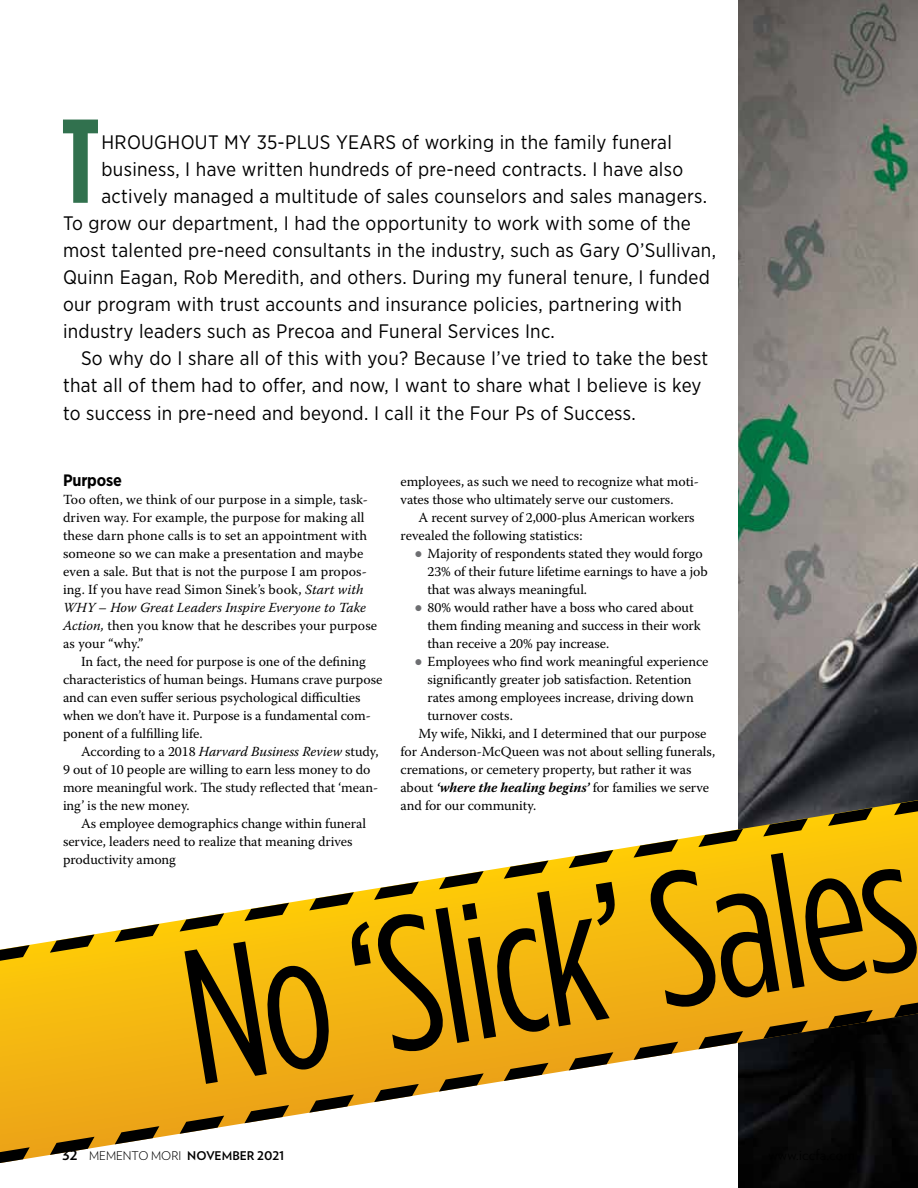
<style>
.page{position:relative;width:918px;height:1188px;background:#fff}
.page>*{position:absolute;margin:0;border:0;box-sizing:border-box;transform-origin:0 0}
.t1{font:191.7px "Gotham Condensed";color:#000}
.t2{font:700 118.95px "Gotham Condensed";color:#31714e}
.t3{font:19.5px "Gotham Narrow";letter-spacing:.015em;color:#000}
.t4{font:700 16.5px "Gotham Narrow";letter-spacing:-.01em;color:#000}
.t5{font:13.8px/18px "Warnock Pro";letter-spacing:-.005em;color:#000}
.t6{font:700 12px "Verlag";color:#000}
.s1{font-style:italic}
.s2{font-family:"Minion Pro";font-size:22.5px;color:#6d6e71}
.s3{font-weight:700;font-style:italic}
.s4{font-size:13.5px}
.s5{font-weight:300}
</style>
<div class="page">
<img style="left:738px;top:0;width:180px;height:1188px">
<svg style="left:0;top:800px;width:918px;height:363px"></svg>
<svg style="left:0;top:1147px;width:30px;height:16px"></svg>
<svg style="left:50px;top:1137px;width:45px;height:18px"></svg>
<svg style="left:115px;top:1126px;width:44px;height:18px"></svg>
<svg style="left:180px;top:1116px;width:44px;height:18px"></svg>
<svg style="left:244px;top:1105px;width:45px;height:18px"></svg>
<svg style="left:309px;top:1094px;width:45px;height:19px"></svg>
<svg style="left:374px;top:1084px;width:45px;height:18px"></svg>
<svg style="left:439px;top:1073px;width:45px;height:19px"></svg>
<svg style="left:504px;top:1063px;width:45px;height:18px"></svg>
<svg style="left:569px;top:1052px;width:44px;height:18px"></svg>
<svg style="left:634px;top:1042px;width:44px;height:18px"></svg>
<svg style="left:698px;top:1031px;width:45px;height:18px"></svg>
<svg style="left:763px;top:1021px;width:45px;height:18px"></svg>
<svg style="left:828px;top:1010px;width:45px;height:18px"></svg>
<svg style="left:894px;top:1003px;width:24px;height:14px"></svg>
<svg style="left:0;top:945px;width:30px;height:16px"></svg>
<svg style="left:50px;top:934px;width:45px;height:19px"></svg>
<svg style="left:115px;top:924px;width:44px;height:18px"></svg>
<svg style="left:180px;top:913px;width:44px;height:19px"></svg>
<svg style="left:244px;top:903px;width:45px;height:18px"></svg>
<svg style="left:309px;top:892px;width:45px;height:18px"></svg>
<svg style="left:374px;top:882px;width:45px;height:18px"></svg>
<svg style="left:439px;top:871px;width:45px;height:18px"></svg>
<svg style="left:504px;top:861px;width:45px;height:18px"></svg>
<svg style="left:569px;top:850px;width:44px;height:18px"></svg>
<svg style="left:634px;top:839px;width:44px;height:19px"></svg>
<svg style="left:698px;top:829px;width:45px;height:18px"></svg>
<svg style="left:763px;top:818px;width:45px;height:19px"></svg>
<svg style="left:828px;top:808px;width:45px;height:18px"></svg>
<svg style="left:894px;top:800px;width:24px;height:15px"></svg>
<h2 class="t2" style="left:61px;top:91px;width:40px">T</h2>
<h3 class="t3" style="left:102px;top:130px;width:572px">HROUGHOUT MY 35-PLUS YEARS of working in the family funeral</h3>
<h3 class="t3" style="left:102px;top:157px;width:583px">business, I have written hundreds of pre-need contracts. I have also</h3>
<h3 class="t3" style="left:102px;top:184px;width:607px">actively managed a multitude of sales counselors and sales managers.</h3>
<h3 class="t3" style="left:63px;top:211px;width:629px">To grow our department, I had the opportunity to work with some of the</h3>
<h3 class="t3" style="left:63px;top:238px;width:654px">most talented pre-need consultants in the industry, such as Gary O’Sullivan,</h3>
<h3 class="t3" style="left:63px;top:265px;width:648px">Quinn Eagan, Rob Meredith, and others. During my funeral tenure, I funded</h3>
<h3 class="t3" style="left:63px;top:292px;width:621px">our program with trust accounts and insurance policies, partnering with</h3>
<h3 class="t3" style="left:63px;top:319px;width:493px">industry leaders such as Precoa and Funeral Services Inc.</h3>
<h3 class="t3" style="left:81px;top:346px;width:629px">So why do I share all of this with you? Because I’ve tried to take the best</h3>
<h3 class="t3" style="left:63px;top:373px;width:640px">that all of them had to offer, and now, I want to share what I believe is key</h3>
<h3 class="t3" style="left:63px;top:401px;width:574px">to success in pre-need and beyond. I call it the Four Ps of Success.</h3>
<p class="t4" style="left:63px;top:470px;width:60px">Purpose</p>
<p class="t5" style="left:63px;top:490px;width:316px">Too often, we think of our purpose in a simple, task&shy;driven way. For example, the purpose for making all these darn phone calls is to set an appointment with someone so we can make a presentation and maybe even a sale. But that is not the purpose I am propos&shy;ing. If you have read Simon Sinek’s book, <span class="s1">Start with WHY</span> – <span class="s1">How Great Leaders Inspire Everyone to Take Action,</span> then you know that he describes your purpose as your “why.”</p>
<p class="t5" style="left:63px;top:652px;width:321px;text-indent:18px">In fact, the need for purpose is one of the defining characteristics of human beings. Humans crave purpose and can even suffer serious psychological difficulties when we don’t have it. Purpose is a fundamental com&shy;ponent of a fulfilling life.</p>
<p class="t5" style="left:63px;top:742px;width:317px;text-indent:18px">According to a 2018 <span class="s1">Harvard Business Review</span> study, 9 out of 10 people are willing to earn less money to do more meaningful work. The study reflected that ‘mean&shy;ing’ is the new money.</p>
<p class="t5" style="left:63px;top:814px;width:304px;text-indent:18px">As employee demographics change within funeral service, leaders need to realize that meaning drives productivity among</p>
<p class="t5" style="left:401px;top:472px;width:300px">employees, as such we need to recognize what moti&shy;vates those who ultimately serve our customers.</p>
<p class="t5" style="left:401px;top:508px;width:296px;text-indent:18px">A recent survey of 2,000-plus American workers revealed the following statistics:</p>
<p class="t5" style="left:428px;top:544px;width:282px;text-indent:-14px"><span class="s2">•</span> Majority of respondents stated they would forgo<br>23% of their future lifetime earnings to have a job that was always meaningful.</p>
<p class="t5" style="left:428px;top:598px;width:275px;text-indent:-14px"><span class="s2">•</span> 80% would rather have a boss who cared about them finding meaning and success in their work than receive a 20% pay increase.</p>
<p class="t5" style="left:414px;top:652px;width:296px"><span class="s2">•</span> Employees who find work meaningful experience</p>
<p class="t5" style="left:428px;top:670px;width:266px">significantly greater job satisfaction. Retention</p>
<p class="t5" style="left:428px;top:688px;width:268px">rates among employees increase, driving down</p>
<p class="t5" style="left:428px;top:706px;width:87px">turnover costs.</p>
<p class="t5" style="left:418px;top:724px;width:290px">My wife, Nikki, and I determined that our purpose</p>
<p class="t5" style="left:401px;top:742px;width:316px">for Anderson-McQueen was not about selling funerals,</p>
<p class="t5" style="left:401px;top:760px;width:293px">cremations, or cemetery property, but rather it was</p>
<p class="t5" style="left:401px;top:778px;width:310px">about <span class="s3">‘where the healing begins’</span> for families we serve</p>
<p class="t5" style="left:401px;top:796px;width:137px">and for our community.</p>
<h1 class="t1" style="left:169px;top:910px;width:739px;rotate:-9deg">No ‘Slick’ Sales</h1>
<p class="t6" style="left:62px;top:1146px;width:224px"><span class="s4">32</span> <span class="s5">MEMENTO MORI</span> NOVEMBER 2021</p>
</div>
